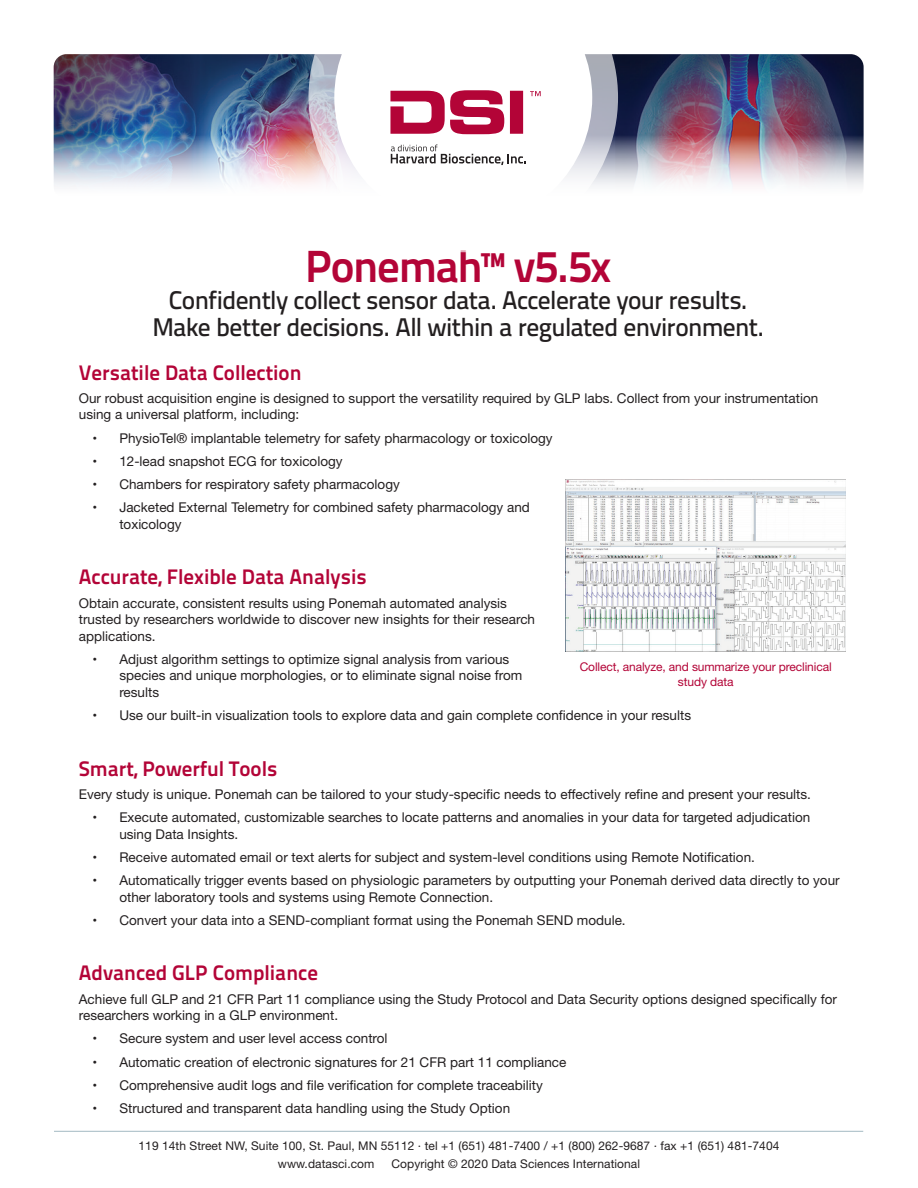
<style>
.page{position:relative;width:918px;height:1188px;background:#fff}
.page>*{position:absolute;margin:0;border:0;box-sizing:border-box;transform-origin:0 0}
.t1{font:45px "Titillium Text 25 L 800 wt";letter-spacing:-.03em;color:#b30437}
.t2{font:25.5px/27px "Titillium Text 25 L 600 wt";letter-spacing:-.025em;color:#231f20;text-align:center}
.t3{font:21px "Titillium Text 25 L 800 wt";color:#b30437}
.t4{font:13.5px/16.5px "Helvetica Neue";color:#231f20}
.t5{font:12px/18px "Helvetica Neue";letter-spacing:.005em;color:#231f20}
.t6{font:12px/15px "Helvetica Neue";letter-spacing:-.01em;color:#b30437;text-align:center}
</style>
<div class="page">
<hr style="left:54px;top:1131px;width:809px;height:1px;background:#a3bac2">
<img style="left:54px;top:54px;width:810px;height:133px">
<svg style="left:309px;top:54px;width:309px;height:133px;background:#bfbcc7"></svg>
<svg style="left:334px;top:54px;width:258px;height:133px"></svg>
<svg style="left:390px;top:90px;width:133px;height:44px"></svg>
<svg style="left:530px;top:91px;width:11px;height:5px"></svg>
<svg style="left:391px;top:145px;width:135px;height:20px"></svg>
<img style="left:566px;top:480px;width:280px;height:172px">
<h1 class="t1" style="left:305px;top:231px;width:308px">Ponemah™ v5.5x</h1>
<h2 class="t2" style="left:152px;top:285px;width:613px">Confidently collect sensor data. Accelerate your results.<br>Make better decisions. All within a regulated environment.</h2>
<h3 class="t3" style="left:79px;top:356px;width:224px">Versatile Data Collection</h3>
<p class="t4" style="left:79px;top:391px;width:741px">Our robust acquisition engine is designed to support the versatility required by GLP labs. Collect from your instrumentation using a universal platform, including:</p>
<p class="t4" style="left:92px;top:430px;width:462px">• PhysioTel® implantable telemetry for safety pharmacology or toxicology</p>
<p class="t4" style="left:92px;top:454px;width:252px">• 12-lead snapshot ECG for toxicology</p>
<p class="t4" style="left:92px;top:477px;width:309px">• Chambers for respiratory safety pharmacology</p>
<p class="t4" style="left:119px;top:500px;width:412px;text-indent:-27px">• Jacketed External Telemetry for combined safety pharmacology and toxicology</p>
<h3 class="t3" style="left:79px;top:561px;width:290px">Accurate, Flexible Data Analysis</h3>
<p class="t4" style="left:79px;top:595px;width:458px">Obtain accurate, consistent results using Ponemah automated analysis trusted by researchers worldwide to discover new insights for their research applications.</p>
<p class="t4" style="left:119px;top:652px;width:405px;text-indent:-27px">• Adjust algorithm settings to optimize signal analysis from various species and unique morphologies, or to eliminate signal noise from results</p>
<p class="t4" style="left:92px;top:708px;width:600px">• Use our built-in visualization tools to explore data and gain complete confidence in your results</p>
<h3 class="t3" style="left:79px;top:752px;width:200px">Smart, Powerful Tools</h3>
<p class="t4" style="left:79px;top:787px;width:734px">Every study is unique. Ponemah can be tailored to your study-specific needs to effectively refine and present your results.</p>
<p class="t4" style="left:119px;top:810px;width:692px;text-indent:-27px">• Execute automated, customizable searches to locate patterns and anomalies in your data for targeted adjudication using Data Insights.</p>
<p class="t4" style="left:92px;top:850px;width:664px">• Receive automated email or text alerts for subject and system-level conditions using Remote Notification.</p>
<p class="t4" style="left:119px;top:873px;width:722px;text-indent:-27px">• Automatically trigger events based on physiologic parameters by outputting your Ponemah derived data directly to your other laboratory tools and systems using Remote Connection.</p>
<p class="t4" style="left:92px;top:913px;width:535px">• Convert your data into a SEND-compliant format using the Ponemah SEND module.</p>
<h3 class="t3" style="left:79px;top:957px;width:241px">Advanced GLP Compliance</h3>
<p class="t4" style="left:79px;top:991px;width:760px">Achieve full GLP and 21 CFR Part 11 compliance using the Study Protocol and Data Security options designed specifically for researchers working in a GLP environment.</p>
<p class="t4" style="left:92px;top:1031px;width:297px">• Secure system and user level access control</p>
<p class="t4" style="left:92px;top:1054px;width:476px">• Automatic creation of electronic signatures for 21 CFR part 11 compliance</p>
<p class="t4" style="left:92px;top:1078px;width:452px">• Comprehensive audit logs and file verification for complete traceability</p>
<p class="t4" style="left:92px;top:1101px;width:419px">• Structured and transparent data handling using the Study Option</p>
<p class="t6" style="left:580px;top:660px;width:253px">Collect, analyze, and summarize your preclinical study data</p>
<p class="t5" style="left:278px;top:1137px;width:503px;text-indent:-139px">119 14th Street NW, Suite 100, St. Paul, MN 55112 · tel +1 (651) 481-7400 / +1 (800) 262-9687 · fax +1 (651) 481-7404 www.datasci.com</p>
<p class="t5" style="left:391px;top:1155px;width:250px">Copyright © 2020 Data Sciences International</p>
</div>
